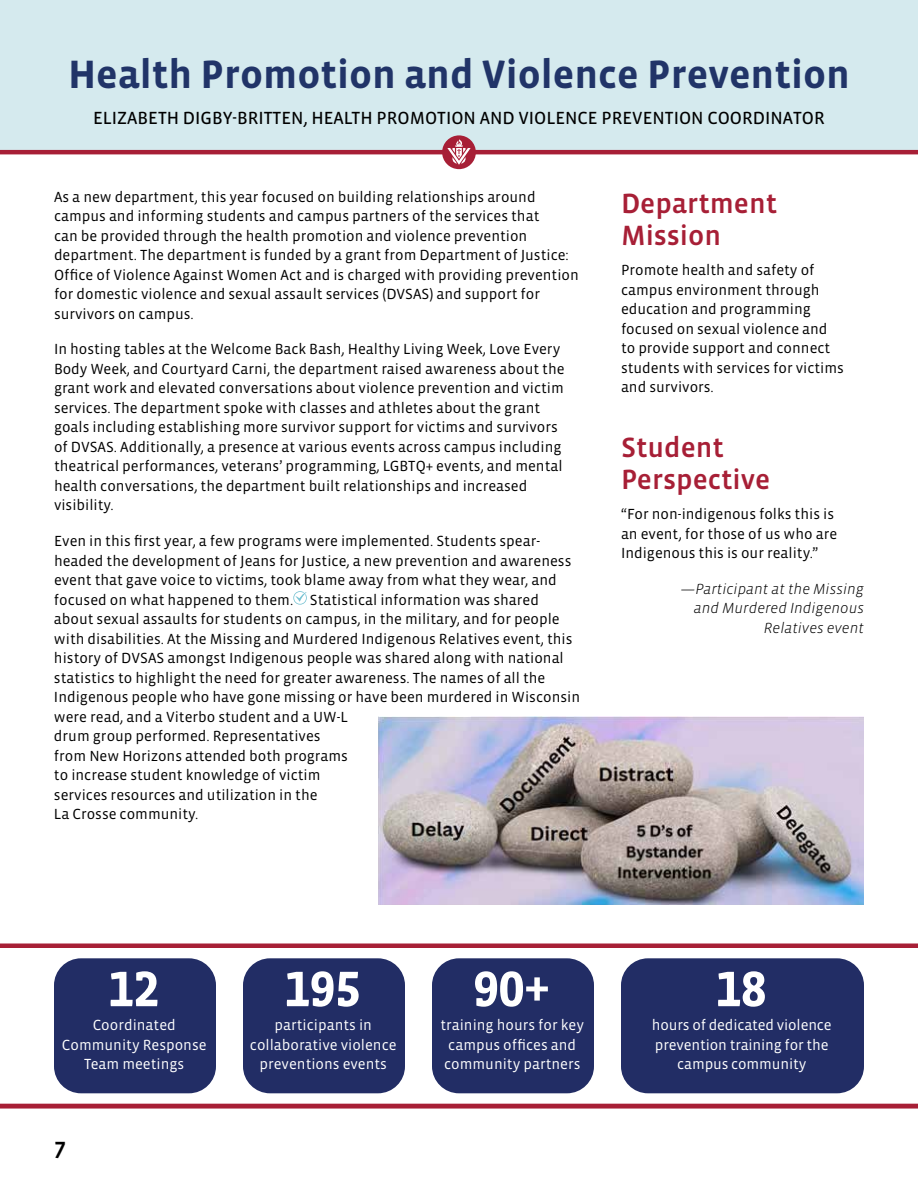
<style>
.page{position:relative;width:918px;height:1188px;background:#fff}
.page>*{position:absolute;margin:0;border:0;box-sizing:border-box;transform-origin:0 0}
.t1{font:700 51px "Vista Slab OTCE";color:#fff}
.t2{font:700 40.5px "Vista Sans OTCE";color:#213468}
.t3{font:500 28.5px/31.5px "Vista Sans OTCE";color:#a71f36}
.t4{font:500 24px "Vista Sans OTCE";color:#000}
.t5{font:18px "Vista Sans OTCE";color:#000}
.t6{font:15px/19.5px "Vista Sans OTCE";color:#000}
.t7{font:15px/19.5px "Vista Sans OTCE";color:#fff;text-align:center}
.t8{font:italic 300 15px/19.5px "Vista Sans OTCE";color:#000;text-align:right}
</style>
<div class="page">
<hr style="left:0;top:1104px;width:918px;height:4px;background:#a71f36">
<div style="left:0;top:0;width:918px;height:152px;background:#d5eaee"></div>
<hr style="left:0;top:944px;width:918px;height:4px;background:#a71f36">
<svg style="left:293px;top:591px;width:14px;height:14px"></svg>
<div style="left:54px;top:958px;width:162px;height:135px;background:#222d65;border-radius:27px"></div>
<div style="left:243px;top:958px;width:162px;height:135px;background:#222d65;border-radius:27px"></div>
<div style="left:432px;top:958px;width:162px;height:135px;background:#222d65;border-radius:27px"></div>
<hr style="left:0;top:150px;width:918px;height:4px;background:#a71f36">
<svg style="left:442px;top:135px;width:34px;height:34px"></svg>
<img style="left:378px;top:717px;width:486px;height:187px">
<div style="left:621px;top:958px;width:243px;height:135px;background:#222d65;border-radius:27px"></div>
<h2 class="t2" style="left:68px;top:52px;width:783px">Health Promotion and Violence Prevention</h2>
<p class="t5" style="left:93px;top:108px;width:733px">ELIZABETH DIGBY-BRITTEN, HEALTH PROMOTION AND VIOLENCE PREVENTION COORDINATOR</p>
<p class="t6" style="left:54px;top:187px;width:526px">As a new department, this year focused on building relationships around campus and informing students and campus partners of the services that<br>can be provided through the health promotion and violence prevention department. The department is funded by a grant from Department of Justice:<br>Office of Violence Against Women Act and is charged with providing prevention for domestic violence and sexual assault services (DVSAS) and support for survivors on campus.</p>
<p class="t6" style="left:54px;top:340px;width:512px">In hosting tables at the Welcome Back Bash, Healthy Living Week, Love Every Body Week, and Courtyard Carni, the department raised awareness about the grant work and elevated conversations about violence prevention and victim services. The department spoke with classes and athletes about the grant goals including establishing more survivor support for victims and survivors of DVSAS. Additionally, a presence at various events across campus including theatrical performances, veterans’ programming, LGBTQ+ events, and mental health conversations, the department built relationships and increased visibility.</p>
<p class="t6" style="left:54px;top:531px;width:528px">Even in this first year, a few programs were implemented. Students spear&shy;headed the development of Jeans for Justice, a new prevention and awareness event that gave voice to victims, took blame away from what they wear, and focused on what happened to them. Statistical information was shared about sexual assaults for students on campus, in the military, and for people with disabilities. At the Missing and Murdered Indigenous Relatives event, this history of DVSAS amongst Indigenous people was shared along with national statistics to highlight the need for greater awareness. The names of all the Indigenous people who have gone missing or have been murdered in Wisconsin were read, and a Viterbo student and a UW-L<br>drum group performed. Representatives<br>from New Horizons attended both programs<br>to increase student knowledge of victim<br>services resources and utilization in the<br>La Crosse community.</p>
<h3 class="t3" style="left:621px;top:188px;width:158px">Department<br>Mission</h3>
<p class="t6" style="left:621px;top:260px;width:225px">Promote health and safety of campus environment through education and programming focused on sexual violence and to provide support and connect students with services for victims and survivors.</p>
<h3 class="t3" style="left:621px;top:432px;width:151px">Student<br>Perspective</h3>
<p class="t6" style="left:621px;top:504px;width:218px">“For non-indigenous folks this is an event, for those of us who are<br>Indigenous this is our reality.”</p>
<p class="t8" style="left:680px;top:579px;width:185px">—Participant at the Missing and Murdered Indigenous<br>Relatives event</p>
<h1 class="t1" style="left:108px;top:960px;width:52px">12</h1>
<p class="t7" style="left:62px;top:1015px;width:146px">Coordinated<br>Community Response<br>Team meetings</p>
<h3 class="t4" style="left:54px;top:1136px;width:13px">7</h3>
<h1 class="t1" style="left:284px;top:960px;width:78px">195</h1>
<p class="t7" style="left:250px;top:1015px;width:148px">participants in collaborative violence preventions events</p>
<h1 class="t1" style="left:473px;top:960px;width:78px">90+</h1>
<p class="t7" style="left:441px;top:1015px;width:145px;text-align:left">training hours for key campus offices and community partners</p>
<h1 class="t1" style="left:716px;top:960px;width:52px">18</h1>
<p class="t7" style="left:652px;top:1015px;width:181px">hours of dedicated violence prevention training for the campus community</p>
</div>
